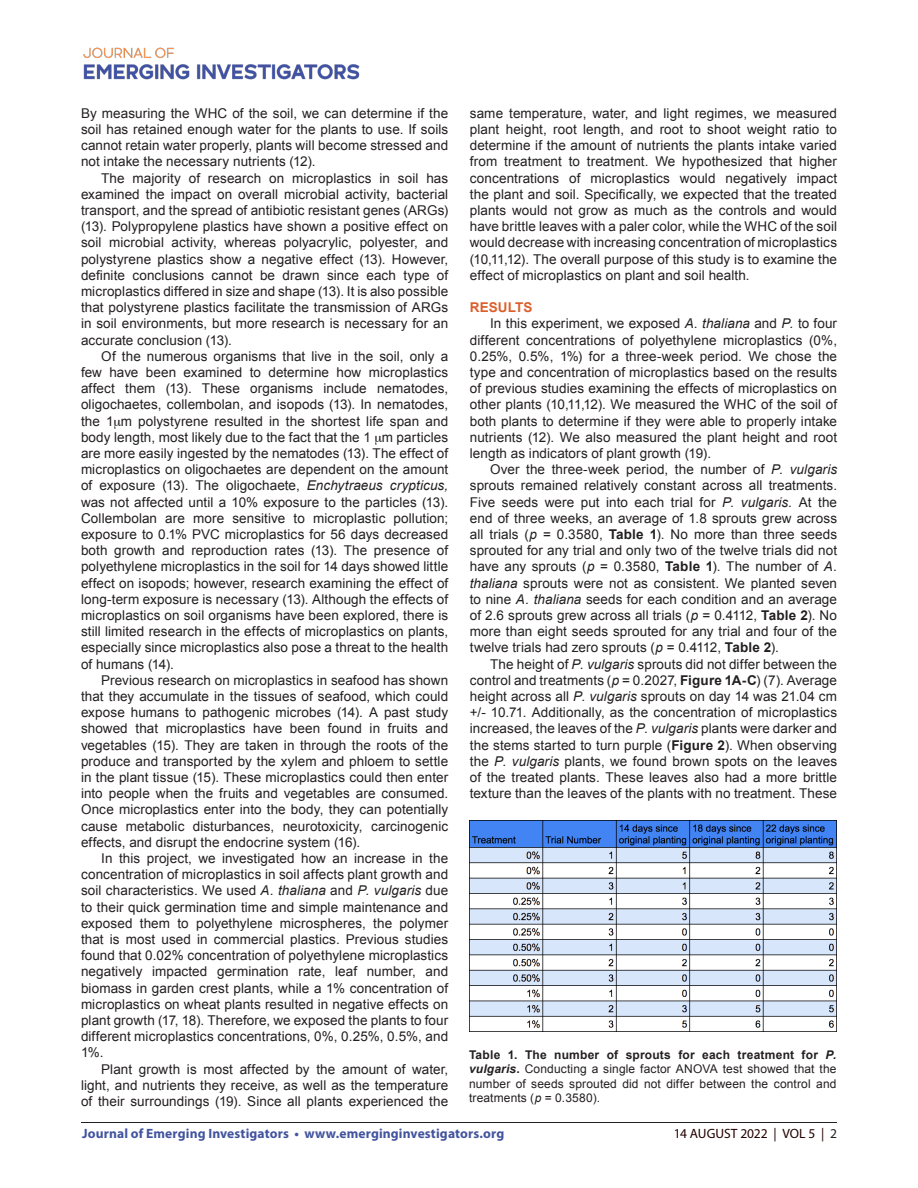
<style>
.page{position:relative;width:918px;height:1188px;background:#fff}
.page>*{position:absolute;margin:0;border:0;box-sizing:border-box;transform-origin:0 0}
.t1{font:13.5px/16.2px "Arial";letter-spacing:.005em;color:#231f20;text-align:justify}
.t2{font:700 13.5px "Myriad Pro";letter-spacing:.01em;color:#42549e}
.t3{font:13.5px "Myriad Pro";letter-spacing:-.005em;color:#230000}
.t4{font:700 13.5px "Arial";letter-spacing:.005em;color:#dc5f2b}
.t5{font:12px/14.4px "Arial";letter-spacing:.015em;color:#231f20;text-align:justify}
.s1{font-style:italic}
.s2{font-weight:700}
.s3{font-weight:700;font-style:italic}
.s4{color:#231f20}
</style>
<div class="page">
<hr style="left:81px;top:1122px;width:756px;height:1px;background:#231f20">
<img style="left:83px;top:47px;width:277px;height:33px">
<img style="left:469px;top:820px;width:368px;height:211px">
<p class="t1" style="left:81px;top:105px;width:369px">By measuring the WHC of the soil, we can determine if the soil has retained enough water for the plants to use. If soils cannot retain water properly, plants will become stressed and not intake the necessary nutrients (12).</p>
<p class="t1" style="left:81px;top:170px;width:369px;text-indent:20px">The majority of research on microplastics in soil has examined the impact on overall microbial activity, bacterial transport, and the spread of antibiotic resistant genes (ARGs) (13). Polypropylene plastics have shown a positive effect on soil microbial activity, whereas polyacrylic, polyester, and polystyrene plastics show a negative effect (13). However, definite conclusions cannot be drawn since each type of microplastics differed in size and shape (13). It is also possible that polystyrene plastics facilitate the transmission of ARGs in soil environments, but more research is necessary for an accurate conclusion (13).</p>
<p class="t1" style="left:81px;top:348px;width:369px;text-indent:20px">Of the numerous organisms that live in the soil, only a few have been examined to determine how microplastics affect them (13). These organisms include nematodes, oligochaetes, collembolan, and isopods (13). In nematodes, the 1 m polystyrene resulted in the shortest life span and body length, most likely due to the fact that the 1 m particles are more easily ingested by the nematodes (13). The effect of microplastics on oligochaetes are dependent on the amount of exposure (13). The oligochaete, <span class="s1">Enchytraeus crypticus, </span>was not affected until a 10% exposure to the particles (13).<br>Collembolan are more sensitive to microplastic pollution; exposure to 0.1% PVC microplastics for 56 days decreased both growth and reproduction rates (13). The presence of polyethylene microplastics in the soil for 14 days showed little effect on isopods; however, research examining the effect of long-term exposure is necessary (13). Although the effects of microplastics on soil organisms have been explored, there is still limited research in the effects of microplastics on plants, especially since microplastics also pose a threat to the health of humans (14).</p>
<p class="t1" style="left:81px;top:672px;width:369px;text-indent:20px">Previous research on microplastics in seafood has shown that they accumulate in the tissues of seafood, which could expose humans to pathogenic microbes (14). A past study showed that microplastics have been found in fruits and vegetables (15). They are taken in through the roots of the produce and transported by the xylem and phloem to settle in the plant tissue (15). These microplastics could then enter into people when the fruits and vegetables are consumed.<br>Once microplastics enter into the body, they can potentially cause metabolic disturbances, neurotoxicity, carcinogenic effects, and disrupt the endocrine system (16).</p>
<p class="t1" style="left:81px;top:850px;width:369px;text-indent:20px">In this project, we investigated how an increase in the concentration of microplastics in soil affects plant growth and soil characteristics. We used <span class="s1">A. thaliana</span> and <span class="s1">P. vulgaris</span> due to their quick germination time and simple maintenance and exposed them to polyethylene microspheres, the polymer that is most used in commercial plastics. Previous studies found that 0.02% concentration of polyethylene microplastics negatively impacted germination rate, leaf number, and biomass in garden crest plants, while a 1% concentration of microplastics on wheat plants resulted in negative effects on plant growth (17, 18). Therefore, we exposed the plants to four different microplastics concentrations, 0%, 0.25%, 0.5%, and 1%.</p>
<p class="t1" style="left:81px;top:1061px;width:369px;text-indent:20px">Plant growth is most affected by the amount of water, light, and nutrients they receive, as well as the temperature of their surroundings (19). Since all plants experienced the</p>
<p class="t1" style="left:470px;top:105px;width:369px">same temperature, water, and light regimes, we measured plant height, root length, and root to shoot weight ratio to determine if the amount of nutrients the plants intake varied from treatment to treatment. We hypothesized that higher concentrations of microplastics would negatively impact the plant and soil. Specifically, we expected that the treated plants would not grow as much as the controls and would have brittle leaves with a paler color, while the WHC of the soil would decrease with increasing concentration of microplastics (10,11,12). The overall purpose of this study is to examine the effect of microplastics on plant and soil health.</p>
<p class="t4" style="left:470px;top:299px;width:64px">RESULTS</p>
<p class="t1" style="left:470px;top:316px;width:369px;text-indent:20px">In this experiment, we exposed <span class="s1">A. thaliana</span> and <span class="s1">P.</span> to four different concentrations of polyethylene microplastics (0%, 0.25%, 0.5%, 1%) for a three-week period. We chose the type and concentration of microplastics based on the results of previous studies examining the effects of microplastics on other plants (10,11,12). We measured the WHC of the soil of both plants to determine if they were able to properly intake nutrients (12). We also measured the plant height and root length as indicators of plant growth (19).</p>
<p class="t1" style="left:470px;top:462px;width:369px;text-indent:20px">Over the three-week period, the number of <span class="s1">P. vulgaris </span>sprouts remained relatively constant across all treatments.<br>Five seeds were put into each trial for <span class="s1">P. vulgaris.</span> At the end of three weeks, an average of 1.8 sprouts grew across all trials (<span class="s1">p</span> = 0.3580, <span class="s2">Table 1</span>). No more than three seeds sprouted for any trial and only two of the twelve trials did not have any sprouts (<span class="s1">p</span> = 0.3580, <span class="s2">Table 1</span>). The number of <span class="s1">A. thaliana</span> sprouts were not as consistent. We planted seven to nine <span class="s1">A. thaliana</span> seeds for each condition and an average of 2.6 sprouts grew across all trials (<span class="s1">p</span> = 0.4112, <span class="s2">Table 2</span>). No more than eight seeds sprouted for any trial and four of the twelve trials had zero sprouts (<span class="s1">p</span> = 0.4112, <span class="s2">Table 2</span>).</p>
<p class="t1" style="left:470px;top:656px;width:369px;text-indent:20px">The height of <span class="s1">P. vulgaris</span> sprouts did not differ between the control and treatments (<span class="s1">p</span> = 0.2027, <span class="s2">Figure 1A-C</span>) (7). Average height across all <span class="s1">P. vulgaris</span> sprouts on day 14 was 21.04 cm +/- 10.71. Additionally, as the concentration of microplastics increased, the leaves of the <span class="s1">P. vulgaris</span> plants were darker and the stems started to turn purple (<span class="s2">Figure 2</span>). When observing the <span class="s1">P. vulgaris</span> plants, we found brown spots on the leaves of the treated plants. These leaves also had a more brittle texture than the leaves of the plants with no treatment. These</p>
<p class="t5" style="left:469px;top:1048px;width:369px"><span class="s2">Table 1. The number of sprouts for each treatment for</span> <span class="s3">P. vulgaris</span><span class="s2">.</span> Conducting a single factor ANOVA test showed that the number of seeds sprouted did not differ between the control and treatments (<span class="s1">p</span> = 0.3580).</p>
<p class="t2" style="left:82px;top:1125px;width:424px">Journal of Emerging Investigators • www.emerginginvestigators.org</p>
<p class="t3" style="left:674px;top:1125px;width:165px">14 AUGUST 2022 | VOL 5 | <span class="s4">2</span></p>
</div>
